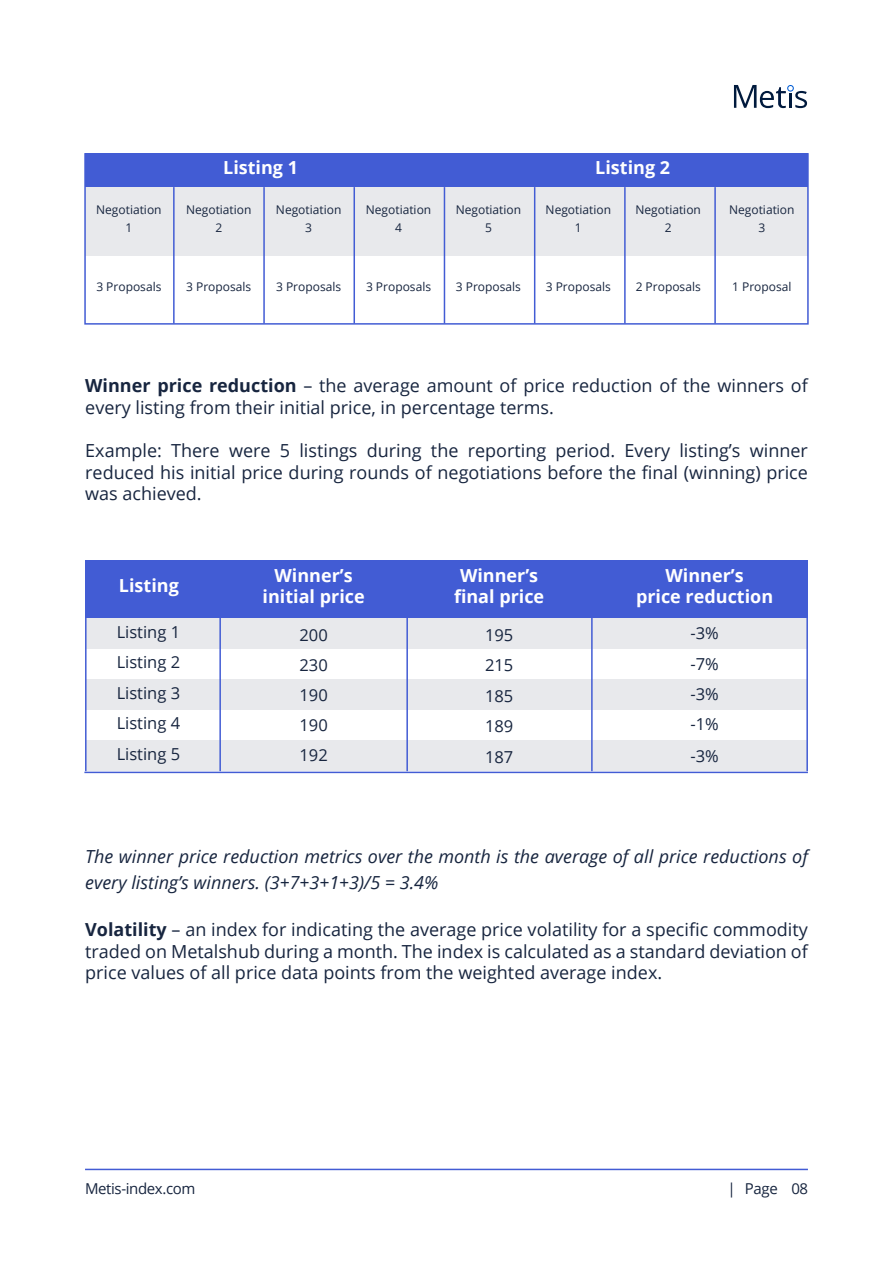
<style>
.page{position:relative;width:893px;height:1263px;background:#fff}
.page>*{position:absolute;margin:0;border:0;box-sizing:border-box;transform-origin:0 0}
.t1{font:18px/21.6px "Open Sans";color:#17253f;text-align:justify}
.t2{font:italic 18px/25.5px "Open Sans";color:#17253f}
.t3{font:700 18px/21.6px "Open Sans";color:#fff;text-align:center}
.t4{font:16.5px/30.2px "Open Sans";color:#17253f}
.t5{font:15px "Open Sans";letter-spacing:-.025em;color:#17253f}
.t6{font:12px/18px "Open Sans";color:#17253f;text-align:center}
.s1{font-weight:700}
</style>
<div class="page">
<hr style="left:85px;top:1169px;width:723px;height:1px;background:#425cd4">
<svg style="left:734px;top:85px;width:73px;height:23px"></svg>
<div style="left:85px;top:153px;width:723px;height:34px;background:#425cd4"></div>
<div style="left:85px;top:187px;width:723px;height:68px;background:#e8e9ec"></div>
<hr style="left:173px;top:187px;width:2px;height:136px;background:#425cd4">
<hr style="left:263px;top:187px;width:2px;height:136px;background:#425cd4">
<hr style="left:353px;top:187px;width:2px;height:136px;background:#425cd4">
<hr style="left:444px;top:187px;width:1px;height:136px;background:#425cd4">
<hr style="left:714px;top:187px;width:2px;height:136px;background:#425cd4">
<hr style="left:624px;top:187px;width:2px;height:136px;background:#425cd4">
<hr style="left:534px;top:187px;width:1px;height:136px;background:#425cd4">
<div style="left:84px;top:153px;width:725px;height:172px;border:2px solid #425cd4"></div>
<div style="left:85px;top:560px;width:723px;height:58px;background:#425cd4"></div>
<div style="left:85px;top:618px;width:723px;height:31px;background:#e8e9ec"></div>
<div style="left:85px;top:679px;width:723px;height:31px;background:#e8e9ec"></div>
<div style="left:85px;top:740px;width:723px;height:31px;background:#e8e9ec"></div>
<hr style="left:219px;top:584px;width:2px;height:187px;background:#425cd4">
<hr style="left:85px;top:584px;width:2px;height:187px;background:#425cd4">
<hr style="left:406px;top:584px;width:2px;height:187px;background:#425cd4">
<hr style="left:84px;top:772px;width:724px;height:1px;background:#425cd4">
<hr style="left:591px;top:584px;width:2px;height:187px;background:#425cd4">
<hr style="left:806px;top:584px;width:2px;height:187px;background:#425cd4">
<p class="t6" style="left:96px;top:200px;width:67px">Negotiation<br>1</p>
<p class="t6" style="left:96px;top:277px;width:67px">3 Proposals</p>
<p class="t3" style="left:223px;top:157px;width:76px">Listing 1</p>
<p class="t6" style="left:186px;top:200px;width:67px">Negotiation<br>2</p>
<p class="t6" style="left:186px;top:277px;width:67px">3 Proposals</p>
<p class="t6" style="left:276px;top:200px;width:67px">Negotiation<br>3</p>
<p class="t6" style="left:276px;top:277px;width:67px">3 Proposals</p>
<p class="t6" style="left:366px;top:200px;width:67px">Negotiation<br>4</p>
<p class="t6" style="left:366px;top:277px;width:67px">3 Proposals</p>
<p class="t6" style="left:456px;top:200px;width:67px">Negotiation<br>5</p>
<p class="t6" style="left:456px;top:277px;width:67px">3 Proposals</p>
<p class="t3" style="left:595px;top:157px;width:76px">Listing 2</p>
<p class="t6" style="left:546px;top:200px;width:67px">Negotiation<br>1</p>
<p class="t6" style="left:546px;top:277px;width:67px">3 Proposals</p>
<p class="t6" style="left:635px;top:200px;width:67px">Negotiation<br>2</p>
<p class="t6" style="left:636px;top:277px;width:67px">2 Proposals</p>
<p class="t6" style="left:729px;top:200px;width:67px">Negotiation<br>3</p>
<p class="t6" style="left:732px;top:277px;width:61px">1 Proposal</p>
<p class="t1" style="left:85px;top:374px;width:724px"><span class="s1">Winner price reduction</span> – the average amount of price reduction of the winners of every listing from their initial price, in percentage terms.</p>
<p class="t1" style="left:85px;top:439px;width:724px">Example: There were 5 listings during the reporting period. Every listing’s winner reduced his initial price during rounds of negotiations before the final (winning) price was achieved.</p>
<p class="t3" style="left:119px;top:574px;width:61px">Listing</p>
<p class="t3" style="left:263px;top:564px;width:104px">Winner’s initial price</p>
<p class="t3" style="left:454px;top:564px;width:92px">Winner’s final price</p>
<p class="t3" style="left:636px;top:564px;width:139px">Winner’s<br>price reduction</p>
<p class="t4" style="left:117px;top:616px;width:65px">Listing 1</p>
<p class="t4" style="left:300px;top:619px;width:30px;text-align:justify">200<br>230<br>190<br>190<br>192</p>
<p class="t4" style="left:485px;top:619px;width:30px;line-height:30.6px;text-align:justify">195<br>215<br>185<br>189<br>187</p>
<p class="t4" style="left:690px;top:618px;width:30px">-3%</p>
<p class="t4" style="left:117px;top:647px;width:65px">Listing 2</p>
<p class="t4" style="left:690px;top:648px;width:30px">-7%</p>
<p class="t4" style="left:117px;top:677px;width:65px">Listing 3</p>
<p class="t4" style="left:690px;top:678px;width:30px">-3%</p>
<p class="t4" style="left:117px;top:708px;width:65px">Listing 4<br>Listing 5</p>
<p class="t4" style="left:690px;top:708px;width:30px;line-height:31px">-1% -3%</p>
<p class="t2" style="left:85px;top:844px;width:724px">The winner price reduction metrics over the month is the average of all price reductions of every listing’s winners. (3+7+3+1+3)/5 = 3.4%</p>
<p class="t1" style="left:85px;top:918px;width:724px"><span class="s1">Volatility</span> – an index for indicating the average price volatility for a specific commodity traded on Metalshub during a month. The index is calculated as a standard deviation of price values of all price data points from the weighted average index.</p>
<p class="t5" style="left:85px;top:1178px;width:112px">Metis-index.com</p>
<p class="t5" style="left:727px;top:1178px;width:82px">| Page 08</p>
</div>
